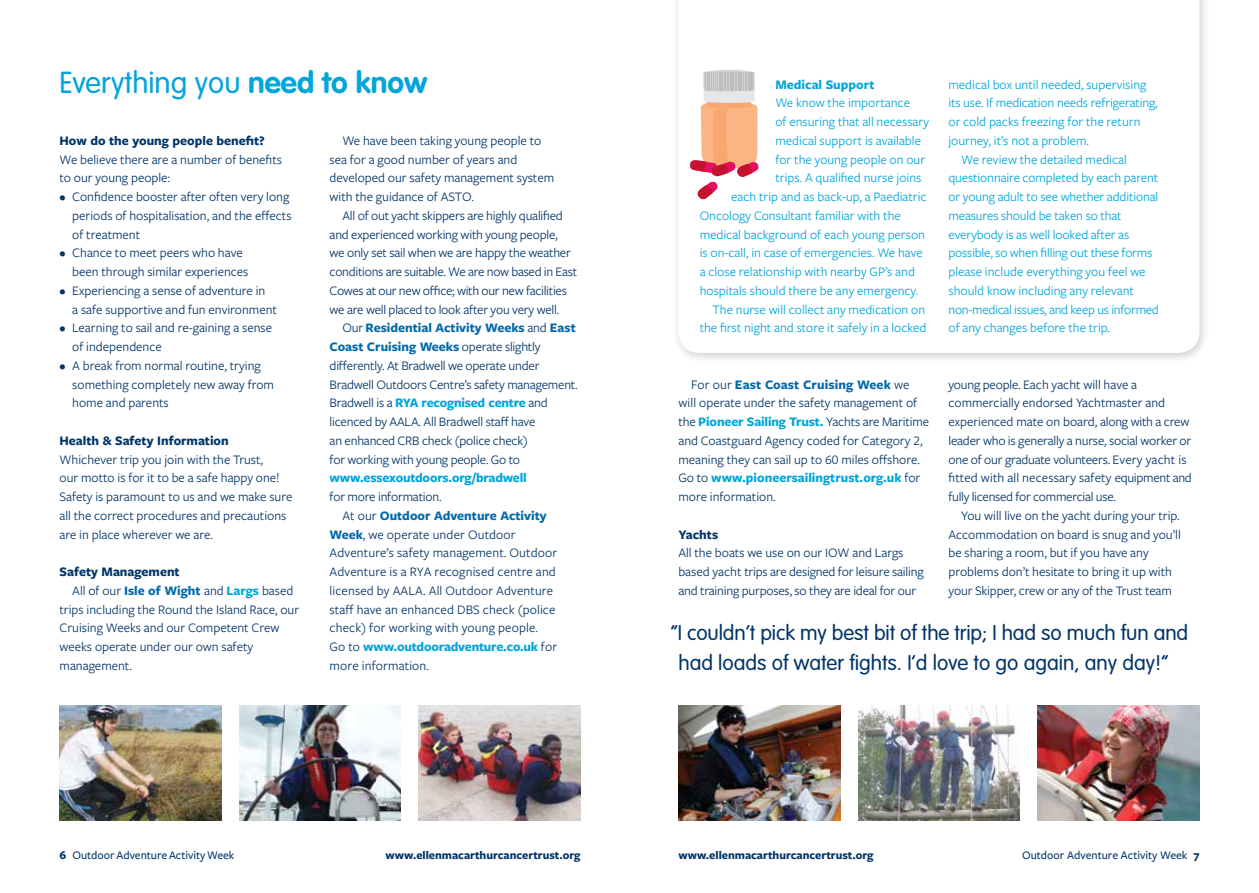
<style>
.page{position:relative;width:1259px;height:893px;background:#fff}
.page>*{position:absolute;margin:0;border:0;box-sizing:border-box;transform-origin:0 0}
.t1{font:300 30px "VAG Rounded Std";color:#00a5da}
.t2{font:300 21px/30px "VAG Rounded Std";letter-spacing:-.005em;color:#003468;text-align:center}
.t3{font:13.5px/18.8px "Freight Sans";color:#003468}
.t4{font:13.5px "Freight Sans";color:#00a5da}
.t5{font:700 13.5px "Freight Sans";letter-spacing:-.015em;color:#00a5da}
.t6{font:700 13.5px "Freight Sans";color:#003468}
.t7{font:13.5px "Freight Sans";letter-spacing:-.02em;color:#00a5da}
.t8{font:700 13.5px "Freight Sans";color:#0069aa}
.t9{font:700 12px "Freight Sans";color:#003468}
.t10{font:500 12px "Freight Sans";color:#003468}
.s1{font-weight:700}
.s2{font-weight:700;color:#0069aa}
.s3{font-weight:700;color:#00a5da}
.s4{font-weight:400;color:#003468}
.s5{font-family:"Freight Sans Book SC"}
</style>
<div class="page">
<div style="left:671px;top:0;width:539px;height:364px;background:#000;opacity:.2"></div>
<svg style="left:678px;top:0;width:521px;height:353px"></svg>
<svg style="left:690px;top:67px;width:68px;height:133px"></svg>
<img style="left:239px;top:706px;width:162px;height:115px">
<img style="left:60px;top:706px;width:161px;height:115px">
<img style="left:678px;top:706px;width:162px;height:115px">
<img style="left:858px;top:706px;width:161px;height:115px">
<img style="left:1037px;top:706px;width:162px;height:115px">
<img style="left:419px;top:706px;width:161px;height:115px">
<h1 class="t1" style="left:60px;top:70px;width:369px">Everything you <span class="s1">need to know</span></h1>
<p class="t5" style="left:775px;top:79px;width:100px">Medical Support</p>
<p class="t4" style="left:775px;top:98px;width:136px">We know the importance</p>
<p class="t4" style="left:775px;top:117px;width:155px">of ensuring that all necessary</p>
<p class="t4" style="left:775px;top:135px;width:147px">medical support is available</p>
<p class="t4" style="left:775px;top:154px;width:151px">for the young people on our</p>
<p class="t4" style="left:775px;top:173px;width:147px">trips. A qualified nurse joins</p>
<p class="t4" style="left:731px;top:192px;width:197px">each trip and as back-up, a Paediatric</p>
<p class="t4" style="left:699px;top:210px;width:203px">Oncology Consultant familiar with the</p>
<p class="t4" style="left:699px;top:229px;width:227px">medical background of each young person</p>
<p class="t4" style="left:699px;top:248px;width:225px">is on-call, in case of emergencies. We have</p>
<p class="t4" style="left:699px;top:267px;width:217px">a close relationship with nearby GP’s and</p>
<p class="t4" style="left:699px;top:285px;width:220px">hospitals should there be any emergency.</p>
<p class="t4" style="left:712px;top:304px;width:214px">The nurse will collect any medication on</p>
<p class="t4" style="left:699px;top:323px;width:228px">the first night and store it safely in a locked</p>
<p class="t4" style="left:948px;top:79px;width:199px">medical box until needed, supervising</p>
<p class="t4" style="left:948px;top:98px;width:211px">its use. If medication needs refrigerating,</p>
<p class="t4" style="left:948px;top:117px;width:193px">or cold packs freezing for the return</p>
<p class="t4" style="left:948px;top:135px;width:142px">journey, it’s not a problem.</p>
<p class="t4" style="left:961px;top:154px;width:167px">We review the detailed medical</p>
<p class="t4" style="left:948px;top:173px;width:211px">questionnaire completed by each parent</p>
<p class="t4" style="left:948px;top:192px;width:211px">or young adult to see whether additional</p>
<p class="t4" style="left:948px;top:210px;width:175px">measures should be taken so that</p>
<p class="t4" style="left:948px;top:229px;width:182px">everybody is as well looked after as</p>
<p class="t4" style="left:948px;top:248px;width:205px">possible, so when filling out these forms</p>
<p class="t4" style="left:948px;top:267px;width:199px">please include everything you feel we</p>
<p class="t4" style="left:948px;top:285px;width:187px">should know including any relevant</p>
<p class="t7" style="left:948px;top:304px;width:212px">non-medical issues, and keep us informed</p>
<p class="t4" style="left:948px;top:323px;width:163px">of any changes before the trip.</p>
<p class="t6" style="left:60px;top:135px;width:207px">How do the young people benefit?</p>
<p class="t3" style="left:60px;top:151px;width:224px">We believe there are a number of benefits to our young people:</p>
<p class="t3" style="left:72px;top:189px;width:221px;text-indent:-13px">• Confidence booster after often very long periods of hospitalisation, and the effects of treatment</p>
<p class="t3" style="left:72px;top:245px;width:178px;text-indent:-13px">• Chance to meet peers who have been through similar experiences</p>
<p class="t3" style="left:72px;top:282px;width:206px;text-indent:-13px">• Experiencing a sense of adventure in<br>a safe supportive and fun environment</p>
<p class="t3" style="left:72px;top:320px;width:201px;text-indent:-13px">• Learning to sail and re-gaining a sense of independence</p>
<p class="t3" style="left:72px;top:357px;width:203px;text-indent:-13px">• A break from normal routine, trying something completely new away from home and parents</p>
<p class="t6" style="left:60px;top:435px;width:171px">Health &amp; Safety Information</p>
<p class="t3" style="left:60px;top:451px;width:234px">Whichever trip you join with the Trust,<br>our motto is for it to be a safe happy one!<br>Safety is paramount to us and we make sure all the correct procedures and precautions are in place wherever we are.</p>
<p class="t6" style="left:60px;top:567px;width:122px">Safety Management</p>
<p class="t3" style="left:72px;top:582px;width:222px">All of our <span class="s2">Isle of Wight</span> and <span class="s3">Largs</span> based</p>
<p class="t3" style="left:60px;top:601px;width:241px">trips including the Round the Island Race, our</p>
<p class="t3" style="left:60px;top:620px;width:221px">Cruising Weeks and our Competent Crew</p>
<p class="t3" style="left:60px;top:639px;width:195px">weeks operate under our own safety</p>
<p class="t3" style="left:60px;top:657px;width:74px">management.</p>
<p class="t3" style="left:330px;top:132px;width:226px;text-indent:13px">We have been taking young people to sea for a good number of years and developed our safety management system with the guidance of ASTO.</p>
<p class="t3" style="left:330px;top:207px;width:249px;text-indent:13px">All of out yacht skippers are highly qualified and experienced working with young people,<br>we only set sail when we are happy the weather conditions are suitable. We are now based in East Cowes at our new office; with our new facilities we are well placed to look after you very well.</p>
<p class="t3" style="left:330px;top:320px;width:250px;text-indent:13px">Our <span class="s2">Residential Activity Weeks</span> and <span class="s2">East Coast Cruising Weeks</span> operate slightly differently. At Bradwell we operate under Bradwell Outdoors Centre’s safety management.<br>Bradwell is a <span class="s3">RYA recognised centre</span> and licenced by AALA. All Bradwell staff have<br>an enhanced CRB check (police check)<br>for working with young people. Go to</p>
<p class="t5" style="left:330px;top:473px;width:199px">www.essexoutdoors.org/bradwell</p>
<p class="t3" style="left:330px;top:489px;width:114px">for more information.</p>
<p class="t8" style="left:342px;top:510px;width:206px"><span class="s4">At our</span> Outdoor Adventure Activity</p>
<p class="t3" style="left:330px;top:526px;width:188px"><span class="s2">Week</span>, we operate under Outdoor</p>
<p class="t3" style="left:330px;top:545px;width:229px">Adventure’s safety management. Outdoor</p>
<p class="t3" style="left:330px;top:564px;width:228px">Adventure is a RYA recognised centre and</p>
<p class="t3" style="left:330px;top:582px;width:225px">licensed by AALA. All Outdoor Adventure</p>
<p class="t3" style="left:330px;top:601px;width:227px">staff have an enhanced DBS check (police</p>
<p class="t3" style="left:330px;top:620px;width:210px">check) for working with young people.</p>
<p class="t5" style="left:330px;top:642px;width:229px"><span class="s4">Go to</span> www.outdooradventure.co.uk <span class="s4">for</span></p>
<p class="t3" style="left:330px;top:657px;width:101px">more information.</p>
<p class="t3" style="left:678px;top:376px;width:252px;text-indent:13px">For our <span class="s2">East Coast Cruising Week</span> we will operate under the safety management of the <span class="s3">Pioneer Sailing Trust.</span> Yachts are Maritime and Coastguard Agency coded for Category <span class="s5">2</span>, meaning they can sail up to <span class="s5">60</span> miles offshore.<br>Go to <span class="s3">www.pioneersailingtrust.org.uk</span> for more information.</p>
<p class="t6" style="left:678px;top:529px;width:41px">Yachts</p>
<p class="t3" style="left:678px;top:545px;width:247px">All the boats we use on our IOW and Largs based yacht trips are designed for leisure sailing and training purposes, so they are ideal for our</p>
<p class="t3" style="left:948px;top:376px;width:245px">young people. Each yacht will have a commercially endorsed Yachtmaster and experienced mate on board, along with a crew leader who is generally a nurse, social worker or one of our graduate volunteers. Every yacht is fitted with all necessary safety equipment and fully licensed for commercial use.</p>
<p class="t3" style="left:948px;top:507px;width:234px;text-indent:13px">You will live on the yacht during your trip.<br>Accommodation on board is snug and you’ll be sharing a room, but if you have any problems don’t hesitate to bring it up with your Skipper, crew or any of the Trust team</p>
<h2 class="t2" style="left:671px;top:619px;width:519px">“ I couldn’t pick my best bit of the trip; I had so much fun and had loads of water fights. I’d love to go again, any day!”</h2>
<p class="t10" style="left:60px;top:851px;width:176px"><span class="s1">6</span> Outdoor Adventure Activity Week</p>
<p class="t9" style="left:385px;top:851px;width:197px">www.ellenmacarthurcancertrust.org</p>
<p class="t9" style="left:678px;top:851px;width:197px">www.ellenmacarthurcancertrust.org</p>
<p class="t10" style="left:1022px;top:851px;width:179px">Outdoor Adventure Activity Week <span class="s1">7</span></p>
</div>
